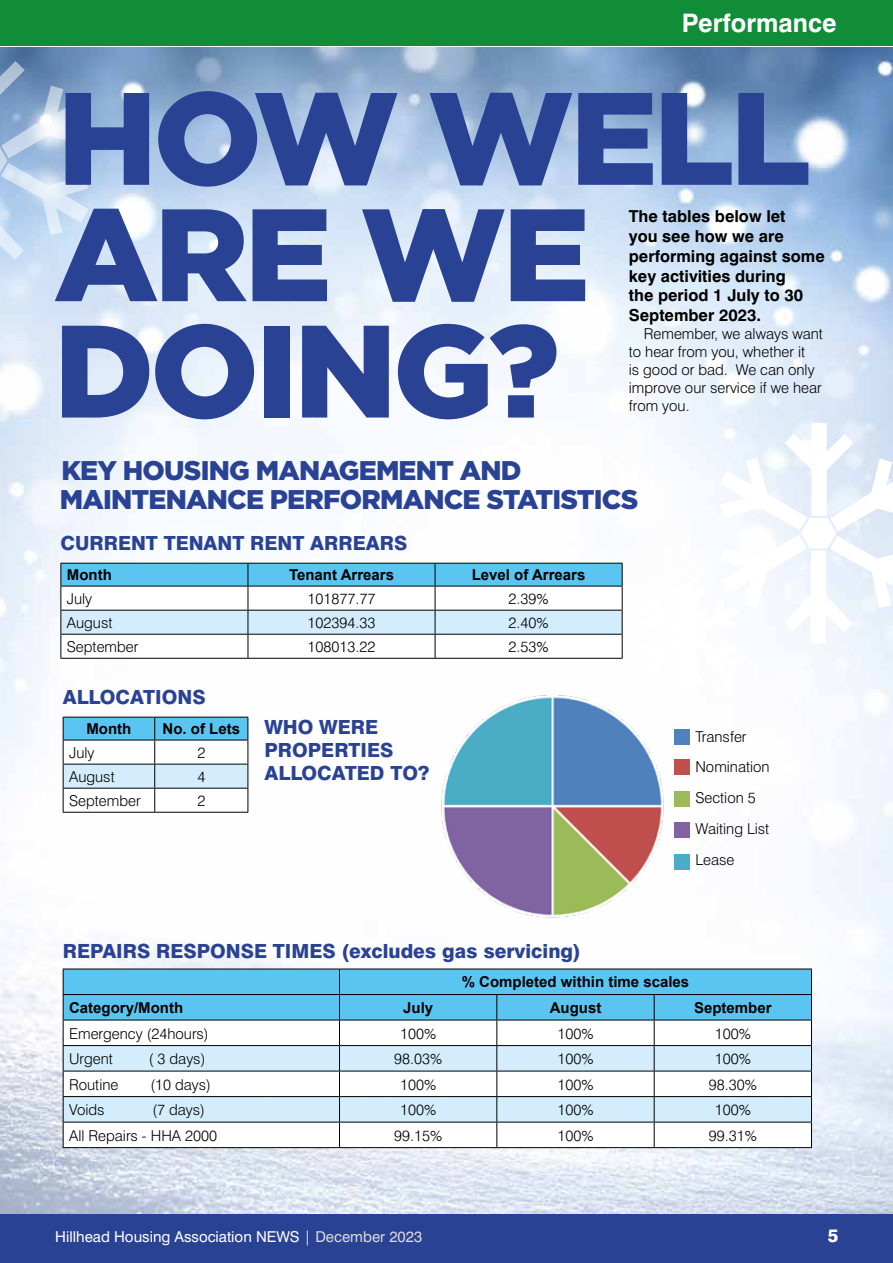
<style>
.page{position:relative;width:893px;height:1263px;background:#fff}
.page>*{position:absolute;margin:0;border:0;box-sizing:border-box;transform-origin:0 0}
.t1{font:900 131.1px/116.4px "Gotham";letter-spacing:-.03em;color:#294294}
.t2{font:900 27px/28.5px "Gotham";letter-spacing:-.03em;color:#294294}
.t3{font:700 25.5px "Swiss 721 BT";color:#fff}
.t4{font:800 19.5px/23px "Swiss 721 BT";color:#294294}
.t5{font:800 18px "Swiss 721 BT";color:#fff}
.t6{font:700 16.5px/19.8px "Swiss 721 BT";color:#000}
.t7{font:300 15px/30.8px "Swiss 721 BT";color:#000}
.t8{font:700 15px "Arial";color:#000}
.t9{font:15px "Swiss 721 BT";color:#fff}
.s1{color:#dadada}
</style>
<div class="page">
<div style="left:0;top:1213px;width:893px;height:50px;background:#294294"></div>
<div style="left:0;top:0;width:893px;height:46px;background:#118d38"></div>
<img style="left:0;top:47px;width:893px;height:1166px">
<svg style="left:60px;top:563px;width:563px;height:95px"></svg>
<hr style="left:60px;top:658px;width:188px;height:1px;background:#000">
<hr style="left:248px;top:658px;width:187px;height:1px;background:#000">
<hr style="left:435px;top:658px;width:188px;height:1px;background:#000">
<svg style="left:63px;top:969px;width:749px;height:178px"></svg>
<hr style="left:63px;top:1147px;width:276px;height:1px;background:#000">
<hr style="left:339px;top:1147px;width:158px;height:1px;background:#000">
<hr style="left:497px;top:1147px;width:157px;height:1px;background:#000">
<hr style="left:654px;top:1147px;width:158px;height:1px;background:#000">
<hr style="left:155px;top:812px;width:93px;height:1px;background:#000">
<svg style="left:63px;top:717px;width:186px;height:95px"></svg>
<hr style="left:63px;top:812px;width:92px;height:1px;background:#000">
<div style="left:674px;top:729px;width:15px;height:15px;background:#4f81bd"></div>
<div style="left:674px;top:791px;width:15px;height:15px;background:#9bbb59"></div>
<div style="left:674px;top:823px;width:15px;height:15px;background:#8064a2"></div>
<div style="left:674px;top:854px;width:15px;height:15px;background:#4bacc6"></div>
<div style="left:674px;top:760px;width:15px;height:15px;background:#c0504d"></div>
<img style="left:437px;top:692px;width:228px;height:228px">
<svg style="left:0;top:50px;width:89px;height:221px;background:#abc3df"></svg>
<svg style="left:638px;top:423px;width:255px;height:269px"></svg>
<h3 class="t3" style="left:682px;top:8px;width:156px">Performance</h3>
<h1 class="t1" style="left:54px;top:77px;width:759px">HOW WELL<br>ARE WE<br>DOING?</h1>
<p class="t6" style="left:629px;top:206px;width:197px">The tables below let<br>you see how we are performing against some key activities during<br>the period 1 July to 30<br>September 2023.</p>
<p class="t7" style="left:629px;top:325px;width:196px;line-height:18px;text-indent:15px">Remember, we always want to hear from you, whether it<br>is good or bad. We can only improve our service if we hear from you.</p>
<h2 class="t2" style="left:60px;top:456px;width:580px">KEY HOUSING MANAGEMENT AND<br>MAINTENANCE PERFORMANCE STATISTICS</h2>
<h3 class="t4" style="left:60px;top:532px;width:348px">CURRENT TENANT RENT ARREARS</h3>
<p class="t8" style="left:67px;top:565px;width:46px">Month</p>
<p class="t8" style="left:289px;top:565px;width:107px">Tenant Arrears</p>
<p class="t8" style="left:472px;top:565px;width:115px">Level of Arrears</p>
<p class="t7" style="left:67px;top:583px;width:27px">July</p>
<p class="t7" style="left:308px;top:583px;width:69px">101877.77</p>
<p class="t7" style="left:509px;top:583px;width:42px">2.39%</p>
<p class="t7" style="left:67px;top:607px;width:47px">August</p>
<p class="t7" style="left:308px;top:607px;width:69px">102394.33</p>
<p class="t7" style="left:509px;top:607px;width:42px">2.40%</p>
<p class="t7" style="left:67px;top:631px;width:73px">September</p>
<p class="t7" style="left:308px;top:631px;width:69px">108013.22</p>
<p class="t7" style="left:509px;top:631px;width:42px">2.53%</p>
<h3 class="t4" style="left:63px;top:686px;width:144px">ALLOCATIONS</h3>
<p class="t8" style="left:86px;top:719px;width:46px">Month</p>
<p class="t8" style="left:163px;top:719px;width:79px">No. of Lets</p>
<p class="t7" style="left:69px;top:737px;width:27px">July</p>
<p class="t7" style="left:197px;top:737px;width:9px">2</p>
<p class="t7" style="left:69px;top:761px;width:47px">August</p>
<p class="t7" style="left:197px;top:761px;width:9px">4</p>
<p class="t7" style="left:69px;top:785px;width:73px">September</p>
<p class="t7" style="left:197px;top:785px;width:9px">2</p>
<h3 class="t4" style="left:264px;top:715px;width:167px">WHO WERE<br>PROPERTIES<br>ALLOCATED TO?</h3>
<p class="t7" style="left:695px;top:721px;width:76px">Transfer<br>Nomination<br>Section 5<br>Waiting List<br>Lease</p>
<h3 class="t4" style="left:63px;top:940px;width:520px">REPAIRS RESPONSE TIMES (excludes gas servicing)</h3>
<p class="t8" style="left:462px;top:972px;width:229px">% Completed within time scales</p>
<p class="t8" style="left:69px;top:997px;width:116px">Category/Month</p>
<p class="t8" style="left:403px;top:997px;width:32px">July</p>
<p class="t8" style="left:550px;top:997px;width:53px">August</p>
<p class="t8" style="left:694px;top:997px;width:79px">September</p>
<p class="t7" style="left:69px;top:1018px;width:141px">Emergency (24hours)</p>
<p class="t7" style="left:400px;top:1018px;width:38px">100%</p>
<p class="t7" style="left:557px;top:1018px;width:38px">100%</p>
<p class="t7" style="left:715px;top:1018px;width:38px">100%</p>
<p class="t7" style="left:69px;top:1043px;width:45px">Urgent</p>
<p class="t7" style="left:149px;top:1043px;width:58px">( 3 days)</p>
<p class="t7" style="left:394px;top:1043px;width:50px">98.03%</p>
<p class="t7" style="left:557px;top:1043px;width:38px">100%</p>
<p class="t7" style="left:715px;top:1043px;width:38px">100%</p>
<p class="t7" style="left:69px;top:1069px;width:51px">Routine</p>
<p class="t7" style="left:150px;top:1069px;width:62px">(10 days)</p>
<p class="t7" style="left:400px;top:1069px;width:38px">100%</p>
<p class="t7" style="left:557px;top:1069px;width:38px">100%</p>
<p class="t7" style="left:709px;top:1069px;width:50px">98.30%</p>
<p class="t7" style="left:69px;top:1094px;width:37px">Voids</p>
<p class="t7" style="left:152px;top:1094px;width:54px">(7 days)</p>
<p class="t7" style="left:400px;top:1094px;width:38px">100%</p>
<p class="t7" style="left:557px;top:1094px;width:38px">100%</p>
<p class="t7" style="left:715px;top:1094px;width:38px">100%</p>
<p class="t7" style="left:69px;top:1120px;width:150px">All Repairs - HHA 2000</p>
<p class="t7" style="left:394px;top:1120px;width:50px">99.15%</p>
<p class="t7" style="left:557px;top:1120px;width:38px">100%</p>
<p class="t7" style="left:709px;top:1120px;width:50px">99.31%</p>
<p class="t9" style="left:55px;top:1228px;width:368px">Hillhead Housing Association NEWS <span class="s1">| December 2023</span></p>
<p class="t5" style="left:828px;top:1225px;width:12px">5</p>
</div>
